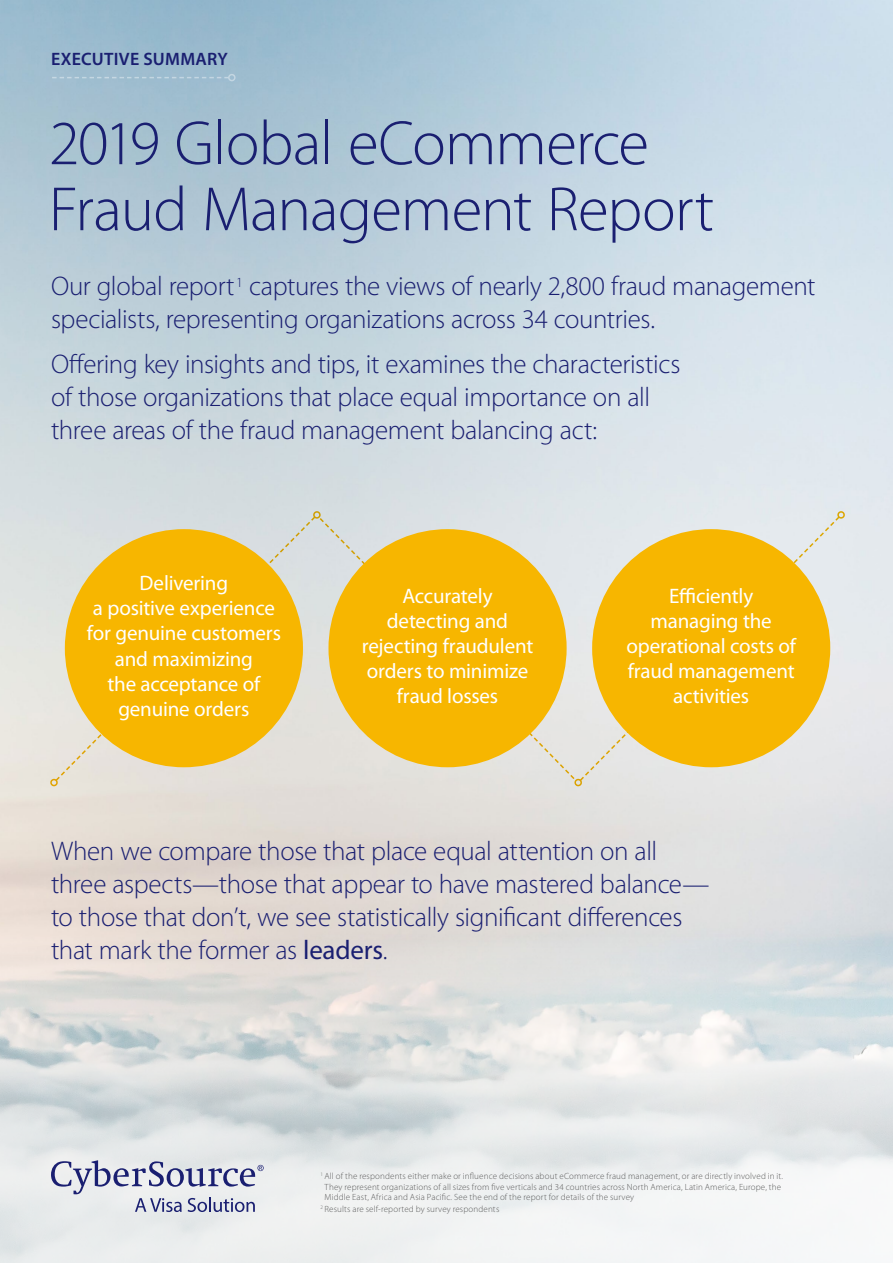
<style>
.page{position:relative;width:893px;height:1263px;background:#fff}
.page>*{position:absolute;margin:0;border:0;box-sizing:border-box;transform-origin:0 0}
.Headline_Text_32_38{font:300 63px/66px "Myriad Pro";letter-spacing:-.015em;color:#1a1f71}
.Headline_Text_32_38-2{font:300 27px/33px "Myriad Pro";letter-spacing:-.015em;color:#1a1f71}
.Headline_Text_32_38-3{font:21px/25.2px "Myriad Pro";letter-spacing:-.01em;color:#fff;text-align:center}
.Headline_Text_32_38-4{font:600 18px "Myriad Pro";letter-spacing:.015em;color:#1a1f71}
.Sub-headline_18_21{font:300 9px/10.5px "Myriad Pro";letter-spacing:.015em;color:#5c5c5c}
.s1{font-weight:400}
</style>
<div class="page">
<svg style="left:0;top:932px;width:893px;height:331px"></svg>
<svg style="left:54px;top:515px;width:263px;height:267px;background:#dedfdc"></svg>
<svg style="left:49px;top:778px;width:10px;height:10px"></svg>
<svg style="left:312px;top:510px;width:10px;height:10px"></svg>
<div style="left:578px;top:515px;width:263px;height:267px;background:#e5e7ea"></div>
<svg style="left:573px;top:778px;width:11px;height:10px"></svg>
<svg style="left:836px;top:510px;width:10px;height:10px"></svg>
<div style="left:592px;top:529px;width:238px;height:238px;background:#f7b600;border-radius:50%"></div>
<div style="left:65px;top:529px;width:238px;height:238px;background:#f7b600;border-radius:50%"></div>
<svg style="left:318px;top:516px;width:258px;height:265px;background:#e0e1e0"></svg>
<div style="left:328px;top:529px;width:239px;height:238px;background:#f7b600;border-radius:50%"></div>
<svg style="left:51px;top:1160px;width:213px;height:52px;background:#c6c9d7"></svg>
<svg style="left:52px;top:77px;width:176px;height:1px"></svg>
<div style="left:228px;top:74px;width:8px;height:7px;border:2px solid #fff;border-radius:50%"></div>
<p class="Headline_Text_32_38-4" style="left:51px;top:47px;width:178px">EXECUTIVE SUMMARY</p>
<p class="Headline_Text_32_38" style="left:49px;top:110px;width:667px">2019 Global eCommerce<br>Fraud Management Report</p>
<p class="Headline_Text_32_38-2" style="left:51px;top:269px;width:766px">Our global report<sup>1</sup> captures the views of nearly 2,800 fraud management specialists, representing organizations across 34 countries.</p>
<p class="Headline_Text_32_38-2" style="left:51px;top:348px;width:631px">Offering key insights and tips, it examines the characteristics of those organizations that place equal importance on all three areas of the fraud management balancing act:</p>
<p class="Headline_Text_32_38-3" style="left:87px;top:570px;width:196px">Delivering<br>a positive experience for genuine customers and maximizing<br>the acceptance of genuine orders</p>
<p class="Headline_Text_32_38-3" style="left:362px;top:583px;width:173px">Accurately detecting and rejecting fraudulent orders to minimize fraud losses</p>
<p class="Headline_Text_32_38-3" style="left:626px;top:583px;width:171px">Efficiently managing the operational costs of fraud management activities</p>
<p class="Headline_Text_32_38-2" style="left:51px;top:834px;width:660px">When we compare those that place equal attention on all three aspects—those that appear to have mastered balance— to those that don’t, we see statistically significant differences that mark the former as <span class="s1">leaders</span>.</p>
<p class="Sub-headline_18_21" style="left:325px;top:1171px;width:460px;text-indent:-4px"><sup>1</sup> All of the respondents either make or influence decisions about eCommerce fraud management, or are directly involved in it.<br>They represent organizations of all sizes from five verticals and 34 countries across North America, Latin America, Europe, the<br>Middle East, Africa and Asia Pacific. See the end of the report for details of the survey</p>
<p class="Sub-headline_18_21" style="left:320px;top:1203px;width:180px"><sup>2</sup> Results are self-reported by survey respondents</p>
</div>
